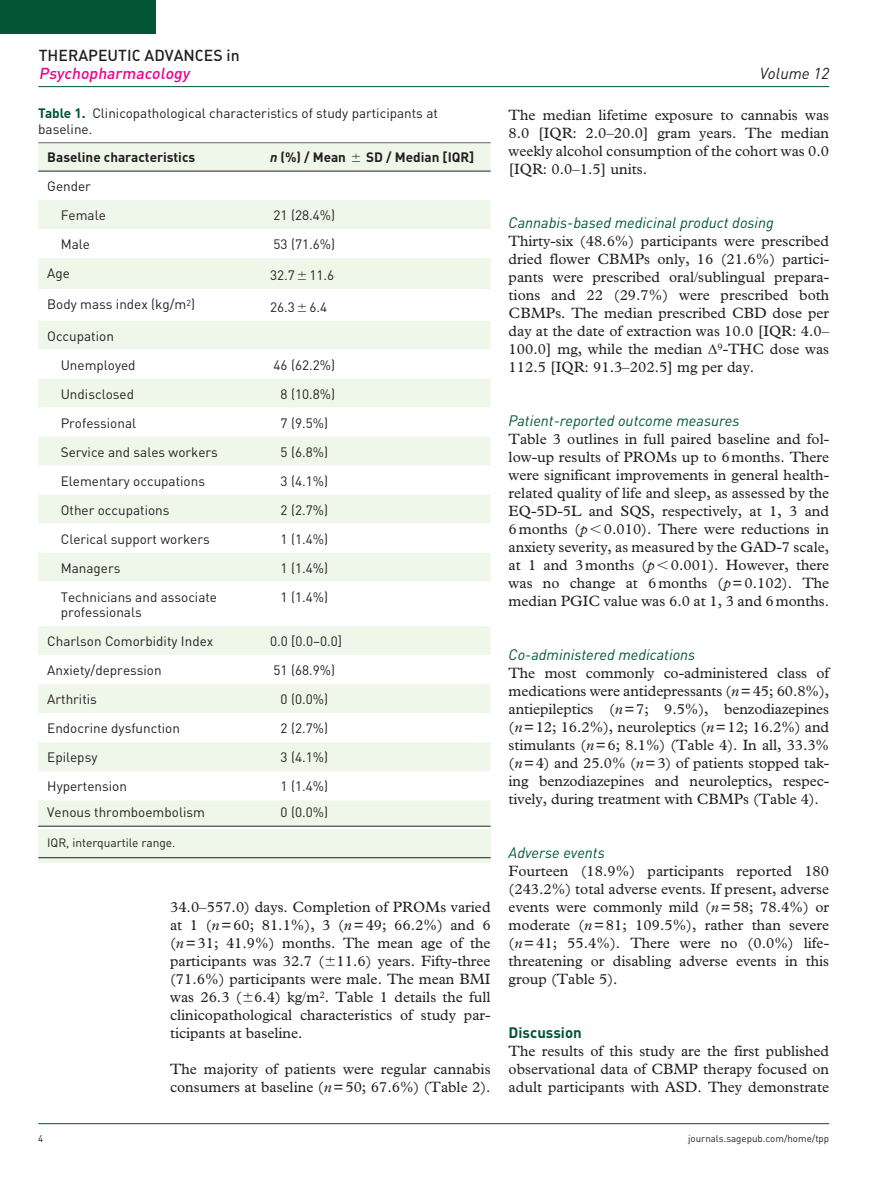
<style>
.page{position:relative;width:893px;height:1191px;background:#fff}
.page>*{position:absolute;margin:0;border:0;box-sizing:border-box;transform-origin:0 0}
.t1{font:15.75px "DIN Medium Alternate";color:#231f20}
.t2{font:italic 15.75px "DIN Medium Alternate";color:#ed028c}
.t3{font:italic 15.75px "DIN";color:#231f20}
.t4{font:15px/18px "Plantin Std";color:#231f20;text-align:justify}
.t5{font:italic 15px "DIN";color:#015436}
.t6{font:700 15px "DIN";color:#015436}
.t7{font:13.5px/15.8px "DIN";color:#231f20}
.t8{font:700 13.5px "DIN";color:#231f20}
.t9{font:12px "DIN";color:#231f20}
.t10{font:9.75px "DIN";color:#231f20}
.s1{font-weight:700;color:#015436}
.s2{font-style:italic}
</style>
<div class="page">
<hr style="left:38px;top:86px;width:791px;height:1px;background:#015436">
<hr style="left:38px;top:1123px;width:791px;height:1px;background:#015436">
<div style="left:0;top:0;width:155px;height:34px;background:#015436"></div>
<div style="left:38px;top:828px;width:453px;height:34px;background:#eff7ea"></div>
<hr style="left:38px;top:857px;width:453px;height:1px;background:#231f20">
<div style="left:38px;top:143px;width:453px;height:683px;background:#eff7ea"></div>
<svg style="left:38px;top:172px;width:453px;height:628px"></svg>
<hr style="left:38px;top:171px;width:223px;height:1px;background:#231f20">
<hr style="left:261px;top:171px;width:230px;height:1px;background:#231f20">
<hr style="left:38px;top:826px;width:223px;height:1px;background:#231f20">
<hr style="left:261px;top:826px;width:230px;height:1px;background:#231f20">
<svg style="left:352px;top:154px;width:8px;height:8px"></svg>
<svg style="left:298px;top:272px;width:8px;height:8px"></svg>
<svg style="left:298px;top:303px;width:8px;height:8px"></svg>
<p class="t1" style="left:39px;top:45px;width:202px">THERAPEUTIC ADVANCES IN</p>
<p class="t2" style="left:39px;top:63px;width:152px">Psychopharmacology</p>
<p class="t7" style="left:38px;top:105px;width:401px"><span class="s1">Table 1.</span> Clinicopathological characteristics of study participants at baseline.</p>
<p class="t8" style="left:47px;top:148px;width:149px">Baseline characteristics</p>
<p class="t8" style="left:270px;top:148px;width:77px"><span class="s2">n</span> (%) / Mean</p>
<p class="t8" style="left:366px;top:148px;width:110px">SD / Median [IQR]</p>
<p class="t7" style="left:61px;top:171px;width:47px;line-height:29px;text-indent:-14px">Gender<br>Female</p>
<p class="t7" style="left:274px;top:207px;width:63px">21 (28.4%)</p>
<p class="t7" style="left:61px;top:236px;width:31px">Male</p>
<p class="t7" style="left:274px;top:236px;width:63px">53 (71.6%)</p>
<p class="t7" style="left:47px;top:265px;width:24px">Age</p>
<p class="t7" style="left:270px;top:267px;width:66px">32.7 11.6</p>
<p class="t7" style="left:47px;top:296px;width:149px">Body mass index (kg/m<sup>2</sup>)</p>
<p class="t7" style="left:270px;top:298px;width:59px">26.3 6.4</p>
<p class="t7" style="left:61px;top:321px;width:76px;line-height:29px;text-indent:-14px">Occupation<br>Unemployed</p>
<p class="t7" style="left:274px;top:356px;width:63px">46 (62.2%)</p>
<p class="t7" style="left:61px;top:385px;width:75px">Undisclosed</p>
<p class="t7" style="left:281px;top:385px;width:56px">8 (10.8%)</p>
<p class="t7" style="left:61px;top:414px;width:77px">Professional</p>
<p class="t7" style="left:281px;top:414px;width:49px">7 (9.5%)</p>
<p class="t7" style="left:61px;top:443px;width:159px">Service and sales workers</p>
<p class="t7" style="left:281px;top:443px;width:49px">5 (6.8%)</p>
<p class="t7" style="left:61px;top:472px;width:146px">Elementary occupations</p>
<p class="t7" style="left:281px;top:472px;width:49px">3 (4.1%)</p>
<p class="t7" style="left:61px;top:501px;width:110px">Other occupations</p>
<p class="t7" style="left:281px;top:501px;width:49px">2 (2.7%)</p>
<p class="t7" style="left:61px;top:530px;width:151px">Clerical support workers</p>
<p class="t7" style="left:281px;top:530px;width:49px">1 (1.4%)</p>
<p class="t7" style="left:61px;top:559px;width:61px">Managers</p>
<p class="t7" style="left:281px;top:559px;width:49px">1 (1.4%)</p>
<p class="t7" style="left:61px;top:588px;width:158px">Technicians and associate professionals</p>
<p class="t7" style="left:281px;top:588px;width:49px">1 (1.4%)</p>
<p class="t7" style="left:47px;top:633px;width:168px">Charlson Comorbidity Index</p>
<p class="t7" style="left:270px;top:633px;width:74px">0.0 [0.0–0.0]</p>
<p class="t7" style="left:47px;top:662px;width:116px">Anxiety/depression</p>
<p class="t7" style="left:274px;top:662px;width:63px">51 (68.9%)</p>
<p class="t7" style="left:47px;top:691px;width:51px">Arthritis</p>
<p class="t7" style="left:281px;top:691px;width:49px">0 (0.0%)</p>
<p class="t7" style="left:47px;top:720px;width:134px">Endocrine dysfunction</p>
<p class="t7" style="left:281px;top:720px;width:49px">2 (2.7%)</p>
<p class="t7" style="left:47px;top:749px;width:52px">Epilepsy</p>
<p class="t7" style="left:281px;top:749px;width:49px">3 (4.1%)</p>
<p class="t7" style="left:47px;top:778px;width:81px">Hypertension</p>
<p class="t7" style="left:281px;top:778px;width:49px">1 (1.4%)</p>
<p class="t7" style="left:47px;top:804px;width:159px">Venous thromboembolism</p>
<p class="t7" style="left:281px;top:804px;width:49px">0 (0.0%)</p>
<p class="t9" style="left:47px;top:835px;width:130px">IQR, interquartile range.</p>
<p class="t4" style="left:170px;top:898px;width:322px">34.0–557.0) days. Completion of PROMs varied at 1 (<span class="s2">n</span>=60; 81.1%), 3 (<span class="s2">n</span>=49; 66.2%) and 6 (<span class="s2">n</span>=31; 41.9%) months. The mean age of the participants was 32.7 ( 11.6) years. Fifty-three (71.6%) participants were male. The mean BMI was 26.3 ( 6.4) kg/m<sup>2</sup>. Table 1 details the full clinicopathological characteristics of study par&shy;ticipants at baseline.</p>
<p class="t4" style="left:170px;top:1060px;width:322px">The majority of patients were regular cannabis consumers at baseline (<span class="s2">n</span>=50; 67.6%) (Table 2).</p>
<p class="t3" style="left:760px;top:63px;width:71px">Volume 12</p>
<p class="t4" style="left:509px;top:106px;width:322px">The median lifetime exposure to cannabis was 8.0 [IQR: 2.0–20.0] gram years. The median weekly alcohol consumption of the cohort was 0.0 [IQR: 0.0–1.5] units.</p>
<p class="t5" style="left:509px;top:213px;width:267px">Cannabis-based medicinal product dosing</p>
<p class="t4" style="left:509px;top:232px;width:322px">Thirty-six (48.6%) participants were prescribed dried flower CBMPs only, 16 (21.6%) partici&shy;pants were prescribed oral/sublingual prepara&shy;tions and 22 (29.7%) were prescribed both CBMPs. The median prescribed CBD dose per day at the date of extraction was 10.0 [IQR: 4.0– 100.0] mg, while the median <sup>9</sup>-THC dose was 112.5 [IQR: 91.3–202.5] mg per day.</p>
<p class="t5" style="left:509px;top:411px;width:232px">Patient-reported outcome measures</p>
<p class="t4" style="left:509px;top:430px;width:322px">Table 3 outlines in full paired baseline and fol&shy;low-up results of PROMs up to 6months. There were significant improvements in general health&shy;related quality of life and sleep, as assessed by the EQ-5D-5L and SQS, respectively, at 1, 3 and 6months (<span class="s2">p</span> 0.010). There were reductions in anxiety severity, as measured by the GAD-7 scale, at 1 and 3months (<span class="s2">p</span> 0.001). However, there was no change at 6months (<span class="s2">p</span>=0.102). The median PGIC value was 6.0 at 1, 3 and 6months.</p>
<p class="t5" style="left:509px;top:645px;width:188px">Co-administered medications</p>
<p class="t4" style="left:509px;top:664px;width:322px">The most commonly co-administered class of medications were antidepressants (<span class="s2">n</span>=45; 60.8%), antiepileptics (<span class="s2">n</span>=7; 9.5%), benzodiazepines (<span class="s2">n</span>=12; 16.2%), neuroleptics (<span class="s2">n</span>=12; 16.2%) and stimulants (<span class="s2">n</span>=6; 8.1%) (Table 4). In all, 33.3% (<span class="s2">n</span>=4) and 25.0% (<span class="s2">n</span>=3) of patients stopped tak&shy;ing benzodiazepines and neuroleptics, respec&shy;tively, during treatment with CBMPs (Table 4).</p>
<p class="t5" style="left:509px;top:843px;width:98px">Adverse events</p>
<p class="t4" style="left:509px;top:862px;width:322px">Fourteen (18.9%) participants reported 180 (243.2%) total adverse events. If present, adverse events were commonly mild (<span class="s2">n</span>=58; 78.4%) or moderate (<span class="s2">n</span>=81; 109.5%), rather than severe (<span class="s2">n</span>=41; 55.4%). There were no (0.0%) life&shy;threatening or disabling adverse events in this group (Table 5).</p>
<p class="t6" style="left:509px;top:1023px;width:75px">Discussion</p>
<p class="t4" style="left:509px;top:1042px;width:322px">The results of this study are the first published observational data of CBMP therapy focused on adult participants with ASD. They demonstrate</p>
<p class="t10" style="left:38px;top:1132px;width:7px">4</p>
<p class="t10" style="left:688px;top:1132px;width:143px">journals.sagepub.com/home/tpp</p>
</div>
